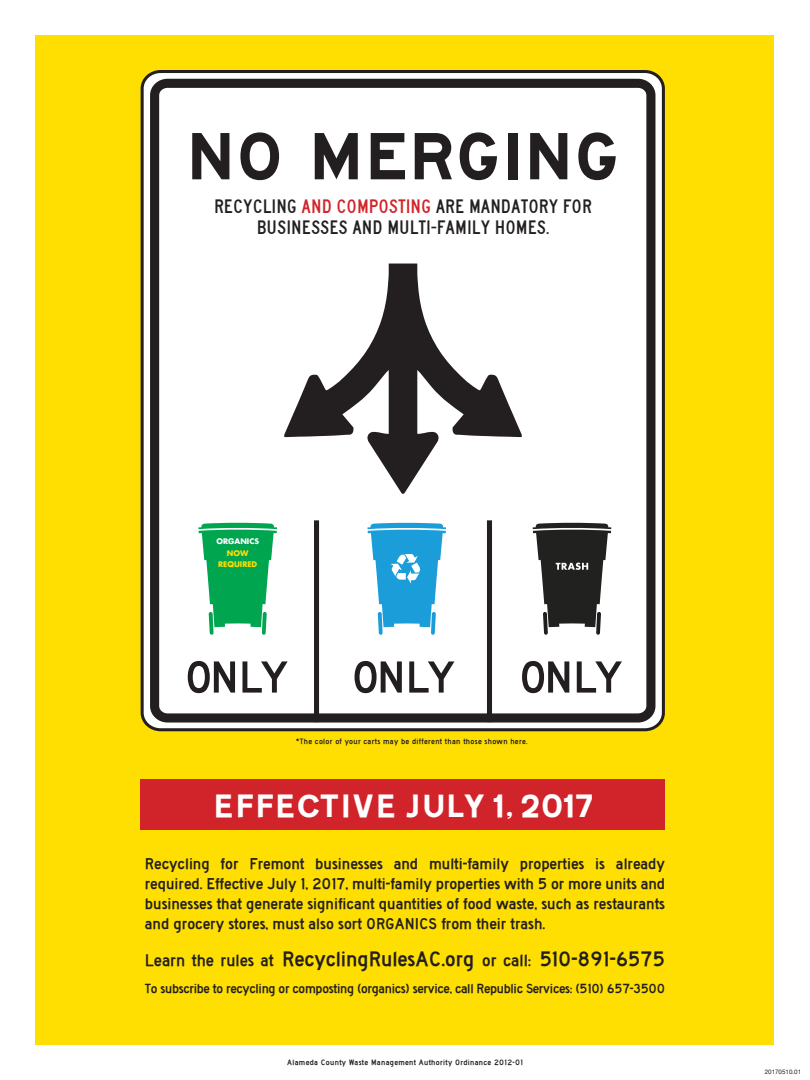
<style>
.page{position:relative;width:810px;height:1080px;background:#fff}
.page>*{position:absolute;margin:0;border:0;box-sizing:border-box;transform-origin:0 0}
.t1{font:68.88px "Roadgeek 2000 Series E Modified";color:#231f20}
.t2{font:800 30px "Roadgeek Transport";letter-spacing:.005em;color:#fff}
.t3{font:21.75px "Roadgeek 2000 Series D";color:#231f20}
.t4{font:20.25px/21.2px "Roadgeek 2000 Series C";color:#231f20;text-align:center}
.t5{font:16.25px/20px "Roadgeek 2000 Series D";color:#231f20;text-align:justify}
.t6{font:13.75px "Roadgeek 2000 Series D";letter-spacing:-.02em;color:#231f20}
.t7{font:8.12px "Roadgeek 2000 Series D";letter-spacing:.04em;color:#231f20}
.t8{font:700 7.5px/11.2px "Futura LT";color:#ffdf01;text-align:center}
.t9{font:700 7.5px "Futura LT";color:#fff}
.t10{font:6.25px "Helvetica Neue";color:#231f20}
.s1{color:#d1232a}
.s2{font-size:17.5px}
</style>
<div class="page">
<div style="left:36px;top:35px;width:738px;height:1010px;background:#ffdf01"></div>
<div style="left:142px;top:72px;width:521px;height:658px;background:#fff;border-radius:18px"></div>
<div style="left:141px;top:70px;width:524px;height:661px;border:3px solid #231f20;border-radius:18px"></div>
<div style="left:150px;top:79px;width:505px;height:644px;border:9px solid #231f20;border-radius:12px"></div>
<svg style="left:355px;top:661px;width:47px;height:32px"></svg>
<svg style="left:409px;top:661px;width:45px;height:32px"></svg>
<svg style="left:522px;top:661px;width:47px;height:32px"></svg>
<svg style="left:577px;top:661px;width:45px;height:32px"></svg>
<svg style="left:533px;top:522px;width:78px;height:113px"></svg>
<svg style="left:367px;top:523px;width:79px;height:112px"></svg>
<div style="left:314px;top:520px;width:5px;height:202px;background:#231f20"></div>
<div style="left:487px;top:520px;width:5px;height:202px;background:#231f20"></div>
<svg style="left:284px;top:264px;width:238px;height:230px"></svg>
<svg style="left:188px;top:661px;width:47px;height:32px"></svg>
<svg style="left:242px;top:661px;width:46px;height:32px"></svg>
<svg style="left:198px;top:522px;width:79px;height:113px"></svg>
<div style="left:141px;top:779px;width:524px;height:50px;background:#d1232a"></div>
<p class="t1" style="left:186px;top:110px;width:436px">NO MERGING</p>
<p class="t4" style="left:214px;top:195px;width:379px">RECYCLING <span class="s1">AND COMPOSTING</span> ARE MANDATORY FOR<br>BUSINESSES AND MULTI-FAMILY HOMES.</p>
<p class="t9" style="left:216px;top:536px;width:44px">ORGANICS</p>
<p class="t8" style="left:218px;top:547px;width:41px">NOW<br>REQUIRED</p>
<p class="t7" style="left:296px;top:736px;width:233px">*The color of your carts may be different than those shown here.</p>
<p class="t2" style="left:213px;top:790px;width:382px">EFFECTIVE JULY 1, 2017</p>
<p class="t5" style="left:145px;top:853px;width:522px">Recycling for Fremont businesses and multi-family properties is already required. Effective July 1, 2017, multi-family properties with 5 or more units and businesses that generate significant quantities of food waste, such as restaurants and grocery stores, must also sort ORGANICS from their trash.</p>
<p class="t3" style="left:145px;top:944px;width:522px"><span class="s2">Learn the rules at</span> RecyclingRulesAC.org <span class="s2">or call:</span> 510-891-6575</p>
<p class="t6" style="left:145px;top:979px;width:522px">To subscribe to recycling or composting (organics) service, call Republic Services: (510) 657-3500</p>
<p class="t7" style="left:287px;top:1057px;width:237px">Alameda County Waste Management Authority Ordinance 2012-01</p>
<p class="t10" style="left:765px;top:1067px;width:38px">20170510.01</p>
</div>
